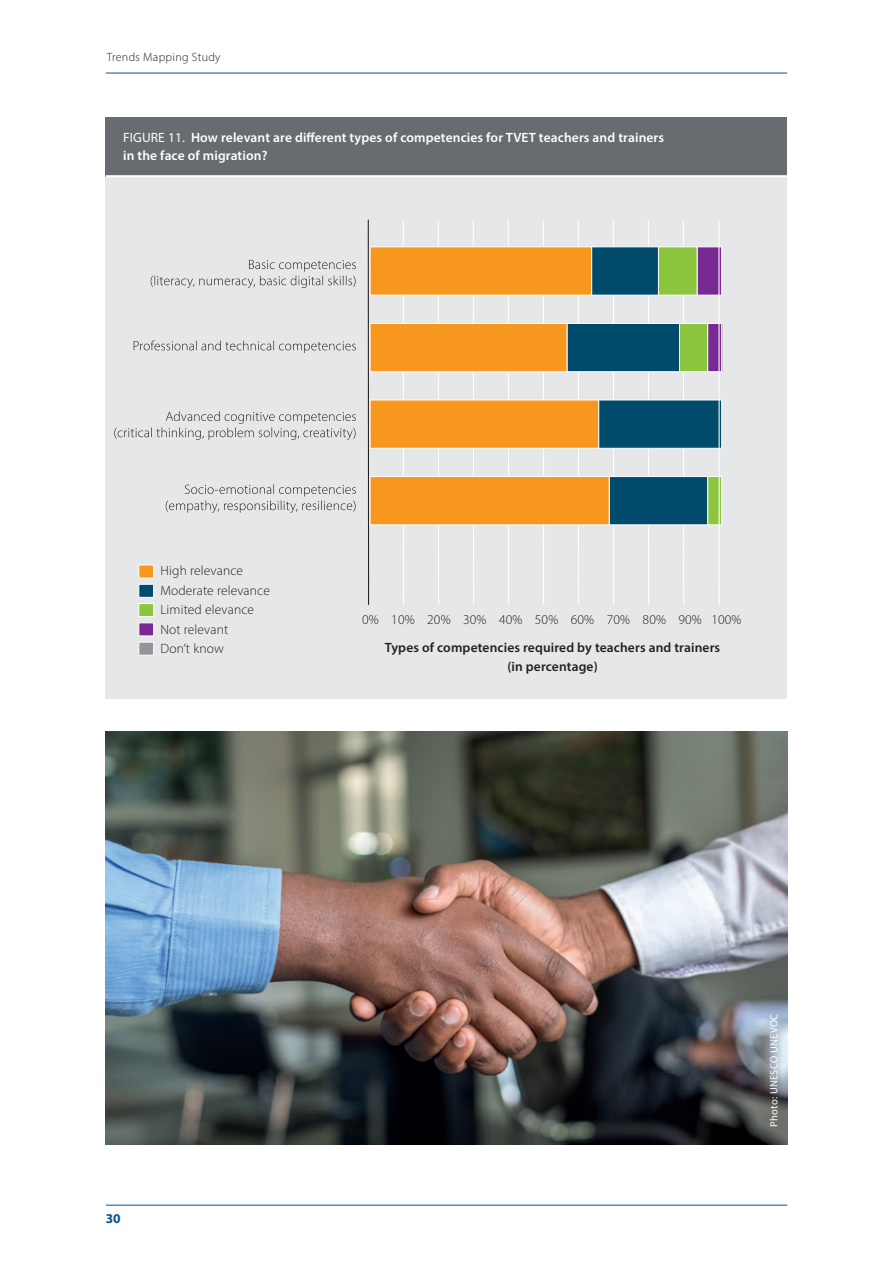
<style>
.page{position:relative;width:893px;height:1263px;background:#fff}
.page>*{position:absolute;margin:0;border:0;box-sizing:border-box;transform-origin:0 0}
.t1{font:600 13.5px "Myriad Pro";letter-spacing:.01em;color:#fff}
.t2{font:300 13.5px "Myriad Pro";letter-spacing:.01em;color:#231f20}
.t3{font:600 13.5px "Myriad Pro";letter-spacing:.01em;color:#231f20}
.t4{font:700 13.5px "Myriad Pro";color:#005595}
.t5{font:300 12px "Myriad Pro";letter-spacing:.025em;color:#231f20}
.t6{font:10.5px "Myriad Pro";letter-spacing:.025em;color:#fff}
.s1{font-weight:400}
</style>
<div class="page">
<div style="left:106px;top:166px;width:681px;height:533px;background:#e6e7e9"></div>
<div style="left:106px;top:117px;width:681px;height:59px;background:#686b6f"></div>
<hr style="left:106px;top:175px;width:682px;height:2px;background:#fff">
<hr style="left:683px;top:220px;width:1px;height:385px;background:#fff">
<hr style="left:648px;top:220px;width:1px;height:385px;background:#fff">
<hr style="left:613px;top:220px;width:1px;height:385px;background:#fff">
<hr style="left:578px;top:220px;width:1px;height:385px;background:#fff">
<hr style="left:543px;top:220px;width:1px;height:385px;background:#fff">
<hr style="left:508px;top:220px;width:1px;height:385px;background:#fff">
<hr style="left:473px;top:220px;width:1px;height:385px;background:#fff">
<hr style="left:438px;top:220px;width:1px;height:385px;background:#fff">
<hr style="left:403px;top:220px;width:1px;height:385px;background:#fff">
<hr style="left:106px;top:73px;width:681px;height:1px;background:#005595">
<hr style="left:106px;top:1205px;width:681px;height:1px;background:#005595">
<div style="left:707px;top:323px;width:15px;height:49px;background:#772a91;border:1px solid #fff"></div>
<div style="left:679px;top:323px;width:29px;height:49px;background:#8bc63e;border:1px solid #fff"></div>
<div style="left:567px;top:323px;width:113px;height:49px;background:#004b6c;border:1px solid #fff"></div>
<div style="left:370px;top:323px;width:197px;height:49px;background:#f7971d;border:1px solid #fff"></div>
<div style="left:697px;top:247px;width:25px;height:48px;background:#772a91;border:1px solid #fff"></div>
<div style="left:658px;top:247px;width:39px;height:48px;background:#8bc63e"></div>
<div style="left:591px;top:247px;width:68px;height:48px;background:#004b6c"></div>
<div style="left:370px;top:247px;width:222px;height:48px;background:#f7971d"></div>
<div style="left:598px;top:400px;width:124px;height:48px;background:#004b6c"></div>
<div style="left:370px;top:400px;width:229px;height:48px;background:#f7971d"></div>
<div style="left:707px;top:476px;width:15px;height:49px;background:#8bc63e;border:1px solid #fff"></div>
<div style="left:609px;top:476px;width:99px;height:49px;background:#004b6c;border:1px solid #fff"></div>
<div style="left:370px;top:476px;width:239px;height:49px;background:#f7971d;border:1px solid #fff"></div>
<div style="left:139px;top:642px;width:15px;height:13px;background:#939598;border:1px solid #fff"></div>
<div style="left:139px;top:623px;width:15px;height:13px;background:#772a91"></div>
<div style="left:139px;top:603px;width:15px;height:14px;background:#8bc63e;border:1px solid #fff"></div>
<div style="left:139px;top:584px;width:15px;height:13px;background:#004b6c;border:1px solid #fff"></div>
<div style="left:139px;top:565px;width:15px;height:13px;background:#f7971d;border:1px solid #fff"></div>
<img style="left:106px;top:732px;width:681px;height:412px">
<hr style="left:368px;top:220px;width:1px;height:385px;background:#231f20">
<hr style="left:718px;top:220px;width:2px;height:385px;background:#fff">
<svg style="left:134px;top:341px;width:222px;height:12px"></svg>
<svg style="left:166px;top:484px;width:190px;height:29px"></svg>
<svg style="left:114px;top:411px;width:242px;height:29px"></svg>
<svg style="left:151px;top:260px;width:205px;height:28px"></svg>
<p class="t5" style="left:107px;top:50px;width:115px">Trends Mapping Study</p>
<p class="t1" style="left:123px;top:129px;width:543px"><span class="s1">FIGURE 11.</span> How relevant are different types of competencies for TVET teachers and trainers</p>
<p class="t1" style="left:123px;top:147px;width:146px">in the face of migration?</p>
<p class="t2" style="left:160px;top:563px;width:84px">High relevance</p>
<p class="t2" style="left:160px;top:582px;width:111px">Moderate relevance</p>
<p class="t2" style="left:160px;top:602px;width:95px">Limited elevance</p>
<p class="t2" style="left:160px;top:621px;width:69px">Not relevant</p>
<p class="t2" style="left:160px;top:641px;width:65px">Don’t know</p>
<p class="t2" style="left:362px;top:611px;width:381px">0% 10% 20% 30% 40% 50% 60% 70% 80% 90% 100%</p>
<p class="t3" style="left:385px;top:639px;width:337px">Types of competencies required by teachers and trainers</p>
<p class="t3" style="left:507px;top:658px;width:92px">(in percentage)</p>
<p class="t4" style="left:106px;top:1209px;width:17px">30</p>
<p class="t6" style="left:767px;top:1127px;width:115px;rotate:-90deg">Photo: UNESCO UNEVOC</p>
</div>
